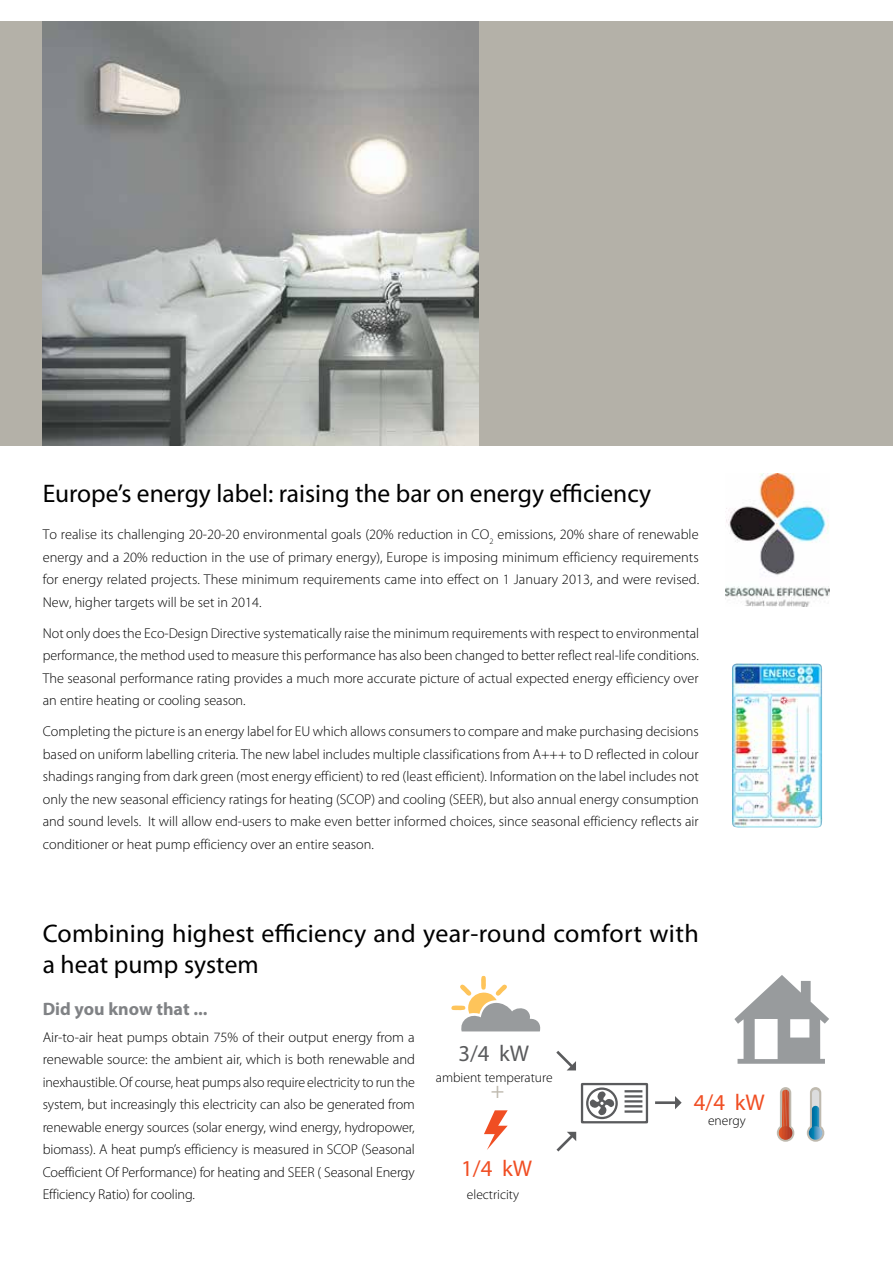
<style>
.page{position:relative;width:893px;height:1263px;background:#fff}
.page>*{position:absolute;margin:0;border:0;box-sizing:border-box;transform-origin:0 0}
.t1{font:25.5px/30.6px "Myriad Pro";letter-spacing:.005em;color:#000}
.t2{font:22.8px "Myriad Pro";color:#f04e23}
.t3{font:22.8px "Myriad Pro";color:#5a5b5d}
.t4{font:22.8px "Myriad Pro";color:#bfbaaf}
.t5{font:700 18px "Myriad Pro";color:#808285}
.t6{font:300 14.25px/22.5px "Myriad Pro";color:#000;text-align:justify}
.t7{font:300 13.5px "Myriad Pro";color:#000}
</style>
<div class="page">
<div style="left:0;top:21px;width:893px;height:424px;background:#b4b1a8"></div>
<img style="left:43px;top:21px;width:436px;height:424px">
<svg style="left:451px;top:975px;width:90px;height:56px"></svg>
<svg style="left:734px;top:975px;width:95px;height:89px"></svg>
<svg style="left:807px;top:1087px;width:17px;height:55px"></svg>
<svg style="left:777px;top:1087px;width:17px;height:55px"></svg>
<svg style="left:580px;top:1082px;width:69px;height:42px"></svg>
<div style="left:598px;top:1099px;width:8px;height:8px;border:2px solid #5a5b5d;border-radius:50%"></div>
<svg style="left:484px;top:1110px;width:24px;height:40px"></svg>
<svg style="left:556px;top:1051px;width:20px;height:19px"></svg>
<svg style="left:556px;top:1132px;width:20px;height:19px"></svg>
<svg style="left:655px;top:1096px;width:27px;height:13px"></svg>
<img style="left:725px;top:474px;width:104px;height:132px">
<img style="left:732px;top:663px;width:91px;height:165px">
<h1 class="t1" style="left:43px;top:478px;width:610px">Europe’s energy label: raising the bar on energy efficiency</h1>
<p class="t6" style="left:43px;top:523px;width:658px">To realise its challenging 20-20-20 environmental goals (20% reduction in CO<sub>2</sub> emissions, 20% share of renewable energy and a 20% reduction in the use of primary energy), Europe is imposing minimum efficiency requirements for energy related projects. These minimum requirements came into effect on 1 January 2013, and were revised.<br>New, higher targets will be set in 2014.</p>
<p class="t6" style="left:43px;top:622px;width:658px">Not only does the Eco-Design Directive systematically raise the minimum requirements with respect to environmental performance, the method used to measure this performance has also been changed to better reflect real-life conditions.<br>The seasonal performance rating provides a much more accurate picture of actual expected energy efficiency over an entire heating or cooling season.</p>
<p class="t6" style="left:43px;top:720px;width:657px">Completing the picture is an energy label for EU which allows consumers to compare and make purchasing decisions based on uniform labelling criteria. The new label includes multiple classifications from A+++ to D reflected in colour shadings ranging from dark green (most energy efficient) to red (least efficient). Information on the label includes not only the new seasonal efficiency ratings for heating (SCOP) and cooling (SEER), but also annual energy consumption and sound levels. It will allow end-users to make even better informed choices, since seasonal efficiency reflects air conditioner or heat pump efficiency over an entire season.</p>
<h1 class="t1" style="left:43px;top:918px;width:658px">Combining highest efficiency and year-round comfort with a heat pump system</h1>
<p class="t5" style="left:43px;top:997px;width:166px">Did you know that ...</p>
<p class="t6" style="left:43px;top:1026px;width:374px">Air-to-air heat pumps obtain 75% of their output energy from a renewable source: the ambient air, which is both renewable and inexhaustible. Of course, heat pumps also require electricity to run the system, but increasingly this electricity can also be generated from renewable energy sources (solar energy, wind energy, hydropower, biomass). A heat pump’s efficiency is measured in SCOP (Seasonal Coefficient Of Performance) for heating and SEER ( Seasonal Energy Efficiency Ratio) for cooling.</p>
<h2 class="t3" style="left:458px;top:1040px;width:72px">3/4 kW</h2>
<p class="t7" style="left:436px;top:1069px;width:118px">ambient temperature</p>
<h2 class="t4" style="left:491px;top:1077px;width:15px">+</h2>
<h2 class="t2" style="left:461px;top:1154px;width:72px">1/4 kW</h2>
<p class="t7" style="left:467px;top:1187px;width:54px">electricity</p>
<h2 class="t2" style="left:694px;top:1088px;width:72px">4/4 kW</h2>
<p class="t7" style="left:708px;top:1112px;width:39px">energy</p>
</div>
